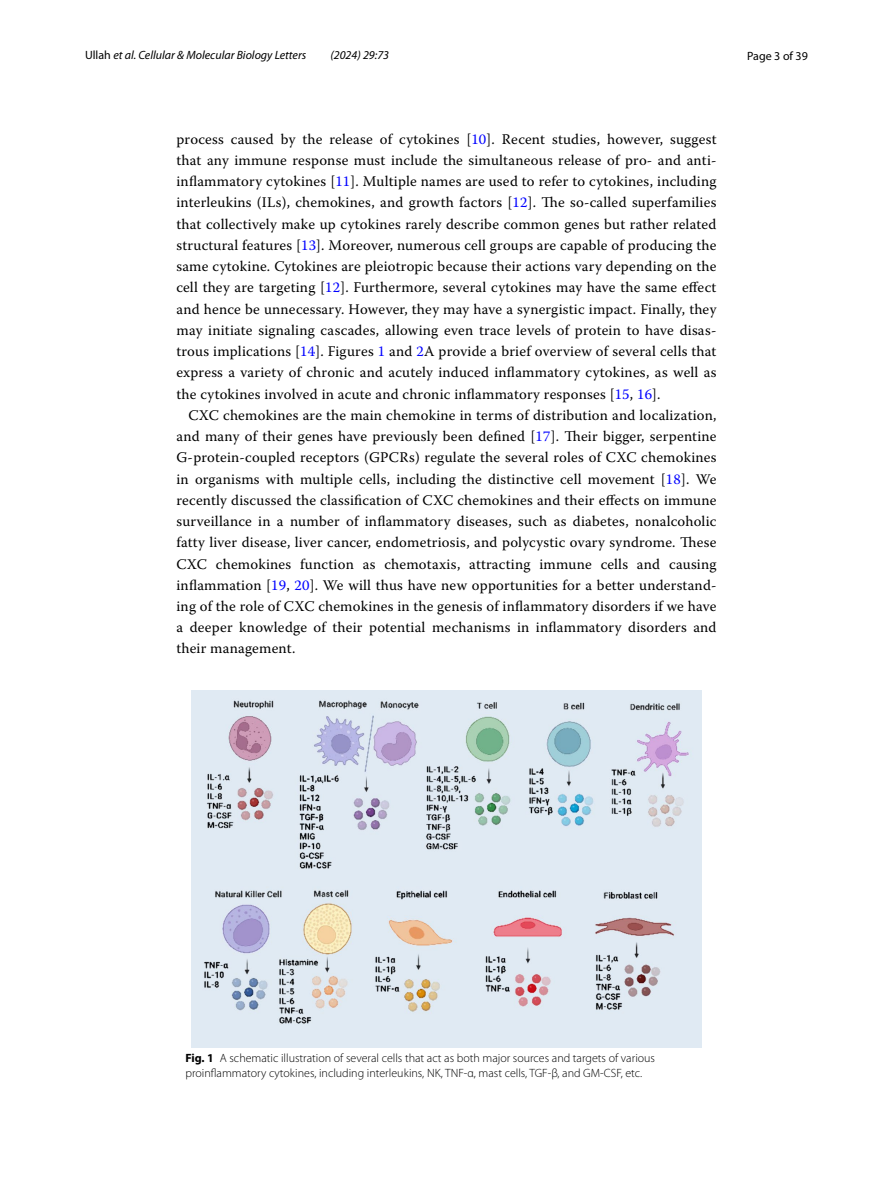
<style>
.page{position:relative;width:893px;height:1187px;background:#fff}
.page>*{position:absolute;margin:0;border:0;box-sizing:border-box;transform-origin:0 0}
.t1{font:14.7px/21.3px "Warnock Pro";letter-spacing:.015em;color:#000;text-align:justify}
.t2{font:300 12px/15px "Myriad Pro";color:#000}
.t3{font:italic 12px "Myriad Pro";color:#000}
.t4{font:12px "Myriad Pro";color:#000}
.s1{font-style:normal}
.s2{color:#00f}
.s3{font-weight:700}
</style>
<div class="page">
<img style="left:192px;top:690px;width:509px;height:356px">
<p class="t3" style="left:85px;top:48px;width:223px"><span class="s1">Ullah</span> et al. Cellular &amp; Molecular Biology Letters</p>
<p class="t3" style="left:330px;top:48px;width:60px">(2024) 29:73</p>
<p class="t4" style="left:747px;top:48px;width:62px">Page 3 of 39</p>
<p class="t1" style="left:176px;top:128px;width:542px">process caused by the release of cytokines [<span class="s2">10</span>]. Recent studies, however, suggest that any immune response must include the simultaneous release of pro- and anti&shy;inflammatory cytokines [<span class="s2">11</span>]. Multiple names are used to refer to cytokines, including interleukins (ILs), chemokines, and growth factors [<span class="s2">12</span>]. The so-called superfamilies that collectively make up cytokines rarely describe common genes but rather related structural features [<span class="s2">13</span>]. Moreover, numerous cell groups are capable of producing the same cytokine. Cytokines are pleiotropic because their actions vary depending on the cell they are targeting [<span class="s2">12</span>]. Furthermore, several cytokines may have the same effect and hence be unnecessary. However, they may have a synergistic impact. Finally, they may initiate signaling cascades, allowing even trace levels of protein to have disas&shy;trous implications [<span class="s2">14</span>]. Figures <span class="s2">1</span> and <span class="s2">2</span>A provide a brief overview of several cells that express a variety of chronic and acutely induced inflammatory cytokines, as well as the cytokines involved in acute and chronic inflammatory responses [<span class="s2">15</span>, <span class="s2">16</span>].</p>
<p class="t1" style="left:176px;top:404px;width:542px;text-indent:12px">CXC chemokines are the main chemokine in terms of distribution and localization, and many of their genes have previously been defined [<span class="s2">17</span>]. Their bigger, serpentine G-protein-coupled receptors (GPCRs) regulate the several roles of CXC chemokines in organisms with multiple cells, including the distinctive cell movement [<span class="s2">18</span>]. We recently discussed the classification of CXC chemokines and their effects on immune surveillance in a number of inflammatory diseases, such as diabetes, nonalcoholic fatty liver disease, liver cancer, endometriosis, and polycystic ovary syndrome. These CXC chemokines function as chemotaxis, attracting immune cells and causing inflammation [<span class="s2">19</span>, <span class="s2">20</span>]. We will thus have new opportunities for a better understand&shy;ing of the role of CXC chemokines in the genesis of inflammatory disorders if we have a deeper knowledge of their potential mechanisms in inflammatory disorders and their management.</p>
<p class="t2" style="left:185px;top:1050px;width:471px"><span class="s3">Fig. 1</span> A schematic illustration of several cells that act as both major sources and targets of various proinflammatory cytokines, including interleukins, NK, TNF-α, mast cells, TGF-β, and GM-CSF, etc.</p>
</div>
